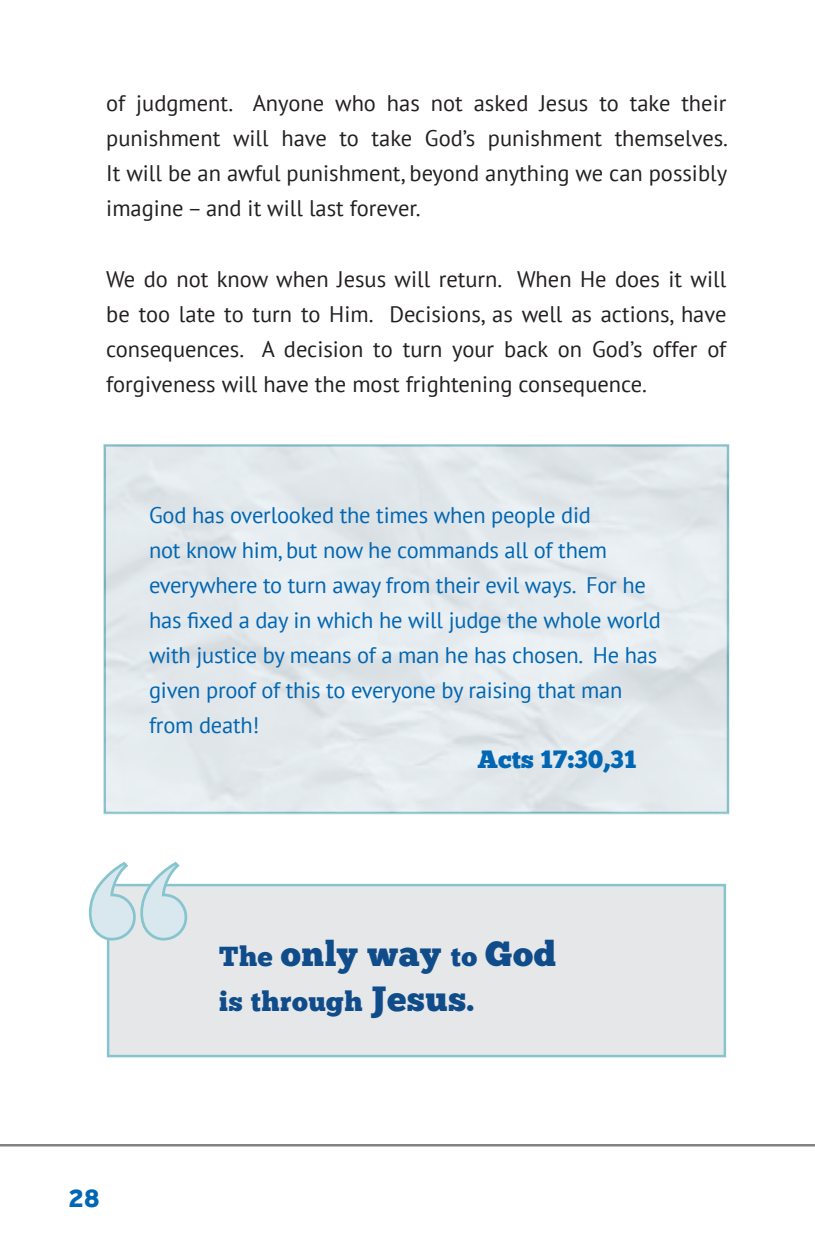
<style>
.page{position:relative;width:815px;height:1241px;background:#fff}
.page>*{position:absolute;margin:0;border:0;box-sizing:border-box;transform-origin:0 0}
.t1{font:35px "Chunk Five";letter-spacing:.02em;color:#0f4c89}
.t2{font:27.5px "Chunk Five";letter-spacing:.02em;color:#0f4c89}
.t3{font:25px "Chunk Five";letter-spacing:.01em;color:#0166b3}
.t4{font:900 25px "Interstate Mono";color:#0166b3}
.t5{font:22.5px/35px "PT Sans";color:#231f20;text-align:justify}
.t6{font:22.5px/35px "PT Sans";letter-spacing:-.01em;color:#0166b3}
.s1{font-size:27.5px}
.s2{font-size:35px}
</style>
<div class="page">
<svg style="left:0;top:1144px;width:815px;height:3px;background:#949698"></svg>
<div style="left:103px;top:444px;width:626px;height:370px;background:#e3e9ec;border:2px solid #87c5ce"></div>
<div style="left:107px;top:883px;width:619px;height:174px;background:#e6e7e9;border:2px solid #87c5ce"></div>
<svg style="left:88px;top:861px;width:101px;height:80px"></svg>
<p class="t5" style="left:106px;top:85px;width:623px">of judgment. Anyone who has not asked Jesus to take their punishment will have to take God’s punishment themselves.<br>It will be an awful punishment, beyond anything we can possibly imagine – and it will last forever.</p>
<p class="t5" style="left:106px;top:260px;width:622px">We do not know when Jesus will return. When He does it will be too late to turn to Him. Decisions, as well as actions, have consequences. A decision to turn your back on God’s offer of forgiveness will have the most frightening consequence.</p>
<p class="t6" style="left:149px;top:497px;width:513px">God has overlooked the times when people did<br>not know him, but now he commands all of them everywhere to turn away from their evil ways. For he has fixed a day in which he will judge the whole world with justice by means of a man he has chosen. He has given proof of this to everyone by raising that man from death!</p>
<p class="t3" style="left:477px;top:744px;width:160px">Acts 17:30,31</p>
<p class="t4" style="left:69px;top:1183px;width:33px">28</p>
<h1 class="t1" style="left:219px;top:932px;width:338px"><span class="s1">The</span> only way <span class="s1">to</span> God</h1>
<p class="t2" style="left:219px;top:984px;width:256px">is through <span class="s2">Jesus</span>.</p>
</div>
